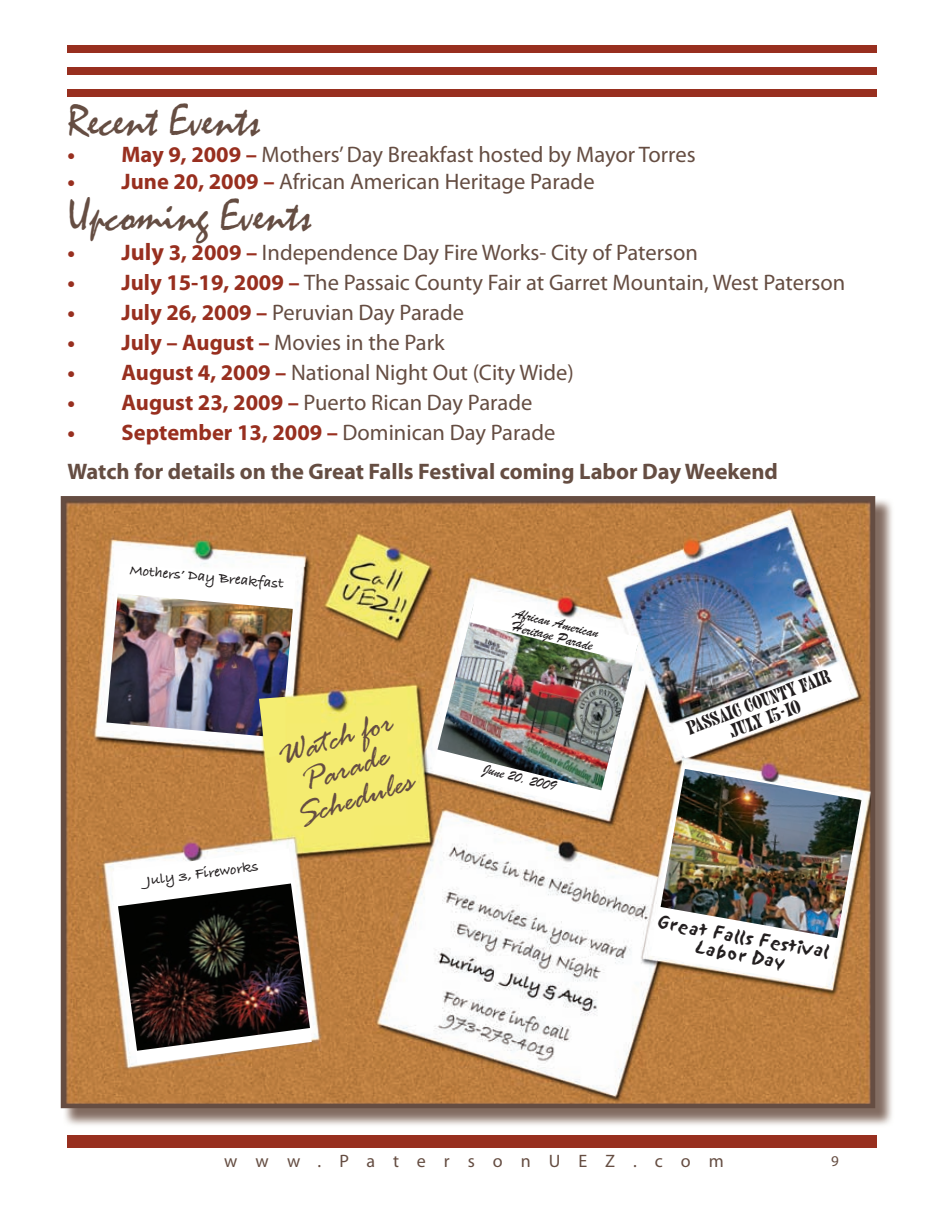
<style>
.page{position:relative;width:945px;height:1215px;background:#fff}
.page>*{position:absolute;margin:0;border:0;box-sizing:border-box;transform-origin:0 0}
.t1{font:45px "Mistral";color:#654d42}
.t2{font:italic 34.5px/31.5px "Rage";color:#654d42;text-align:center}
.t3{font:22.5px "Myriad Pro";color:#654d42}
.t4{font:700 22.5px/39px "Myriad Pro";color:#654d42}
.t5{font:18px/18px "Juniper";color:#231f20;text-align:center}
.t6{font:18px "Myriad Pro";letter-spacing:1em;color:#654d42}
.t7{font:16.5px/18px "Sand";color:#231f20;text-align:center}
.t8{font:15px/13.5px "Brush Script";color:#231f20}
.t9{font:700 15px "Bradley Hand ITC";color:#231f20}
.t10{font:15px "Myriad Pro";color:#654d42}
.s1{font-weight:700;color:#982f1f}
.s2{font-weight:700;font-size:24px;color:#982f1f}
.s3{color:#982f1f}
.s4{font-weight:400}
</style>
<div class="page">
<div style="left:68px;top:1135px;width:810px;height:13px;background:#982f1f"></div>
<div style="left:68px;top:89px;width:810px;height:7px;background:#982f1f"></div>
<div style="left:68px;top:67px;width:810px;height:7px;background:#982f1f"></div>
<div style="left:68px;top:45px;width:810px;height:8px;background:#982f1f"></div>
<img style="left:63px;top:498px;width:829px;height:627px">
<svg style="left:61px;top:496px;width:814px;height:612px"></svg>
<svg style="left:114px;top:563px;width:182px;height:73px"></svg>
<img style="left:106px;top:594px;width:187px;height:144px">
<svg style="left:259px;top:697px;width:27px;height:61px"></svg>
<svg style="left:113px;top:848px;width:199px;height:217px"></svg>
<img style="left:118px;top:883px;width:192px;height:168px">
<img style="left:673px;top:663px;width:178px;height:95px">
<img style="left:651px;top:766px;width:211px;height:220px">
<img style="left:432px;top:597px;width:207px;height:214px">
<h1 class="t1" style="left:68px;top:101px;width:194px">Recent Events</h1>
<p class="t3" style="left:68px;top:146px;width:630px"><span class="s1">• May 9, 2009 –</span> Mothers’ Day Breakfast hosted by Mayor Torres</p>
<p class="t3" style="left:68px;top:173px;width:529px"><span class="s1">• June 20, 2009 –</span> African American Heritage Parade</p>
<h1 class="t1" style="left:68px;top:196px;width:246px">Upcoming Events</h1>
<p class="t3" style="left:68px;top:244px;width:632px"><span class="s1">• J</span><span class="s2">uly</span> <span class="s1">3, 2009 –</span> Independence Day Fire Works- City of Paterson</p>
<p class="t3" style="left:67px;top:274px;width:779px"><span class="s1">• July 15-19, 2009 –</span> The Passaic County Fair at Garret Mountain, West Paterson</p>
<p class="t3" style="left:67px;top:304px;width:398px"><span class="s1">• July 26, 2009 –</span> Peruvian Day Parade</p>
<p class="t3" style="left:67px;top:334px;width:379px"><span class="s1">• July – August –</span> Movies in the Park</p>
<p class="t3" style="left:67px;top:364px;width:508px"><span class="s1">• August 4, 2009 –</span> National Night Out (City Wide)</p>
<p class="t3" style="left:67px;top:394px;width:466px"><span class="s1">• August 23, 2009 –</span> Puerto Rican Day Parade</p>
<p class="t4" style="left:67px;top:415px;width:712px"><span class="s3">• September 13, 2009 –</span> <span class="s4">Dominican Day Parade<br></span>Watch for details on the Great Falls Festival coming Labor Day Weekend</p>
<p class="t9" style="left:130px;top:564px;width:156px;rotate:5deg">Mothers’ Day Breakfast</p>
<p class="t9" style="left:146px;top:876px;width:114px;rotate:-8deg">July 3, Fireworks</p>
<h2 class="t2" style="left:273px;top:745px;width:123px;rotate:-18deg">Watch for<br>Parade<br>Schedules</h2>
<p class="t8" style="left:516px;top:606px;width:89px;rotate:14deg">African American<br>Heritage Parade</p>
<p class="t8" style="left:485px;top:762px;width:76px;rotate:14deg">June 20, 2009</p>
<p class="t5" style="left:684px;top:720px;width:154px;rotate:-20deg">Passaic County Fair<br>July 15-10</p>
<p class="t7" style="left:660px;top:913px;width:175px;rotate:10deg">Great Falls Festival<br>Labor Day</p>
<p class="t6" style="left:224px;top:1154px;width:501px">www.PatersonUEZ.com</p>
<p class="t10" style="left:831px;top:1155px;width:9px">9</p>
</div>
